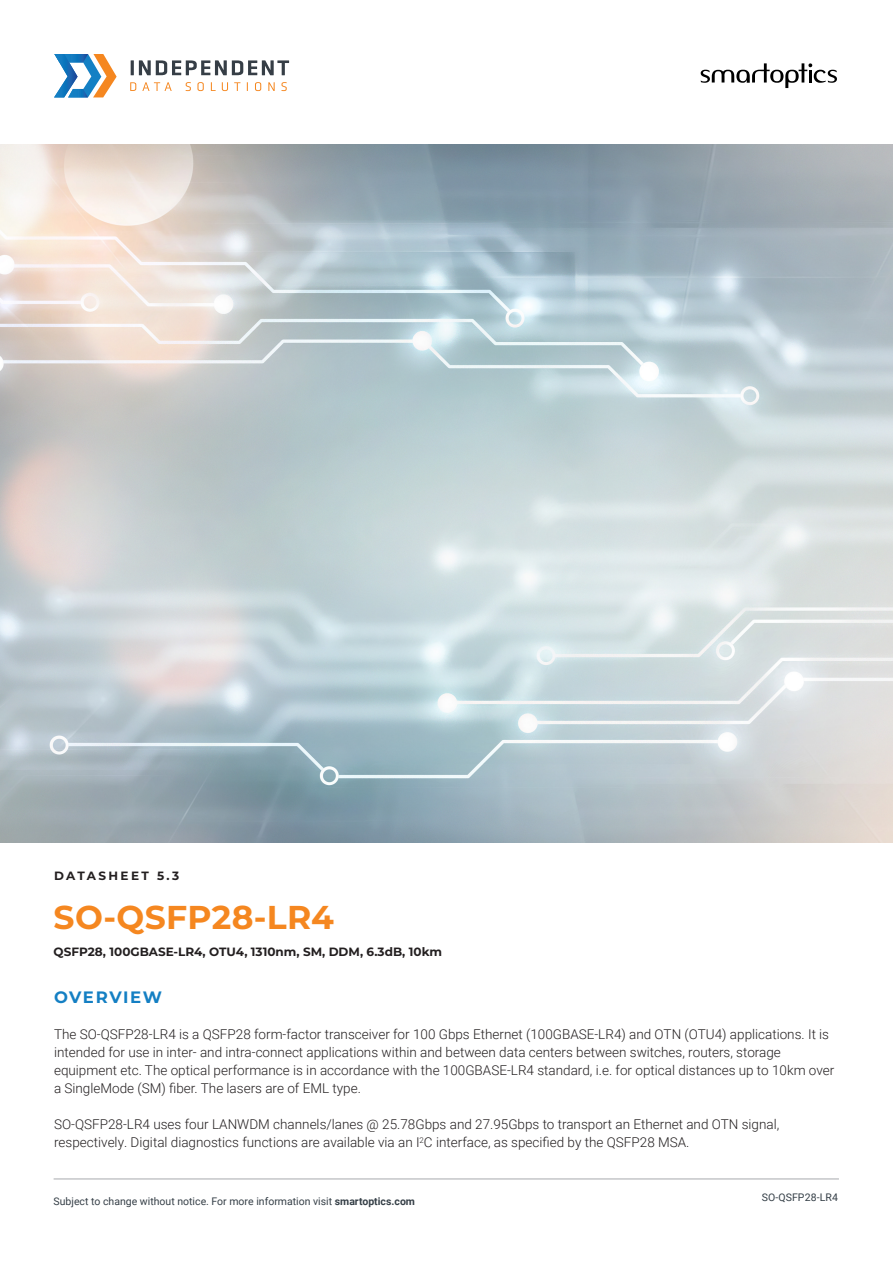
<style>
.page{position:relative;width:893px;height:1263px;background:#fff}
.page>*{position:absolute;margin:0;border:0;box-sizing:border-box;transform-origin:0 0}
.t1{font:700 33px "Montserrat";letter-spacing:.01em;color:#f58720}
.t2{font:700 16.5px "Montserrat";letter-spacing:.09em;color:#147fc3}
.t3{font:300 13.5px/18px "Roboto";color:#231f20}
.t4{font:700 12px "Montserrat";color:#231f20}
.t5{font:700 12px "Montserrat";letter-spacing:.2em;color:#231f20}
.t6{font:10.5px "Roboto";color:#353f47}
.s1{font-weight:700}
</style>
<div class="page">
<hr style="left:54px;top:1179px;width:785px;height:1px;background:#a8a9ad">
<svg style="left:131px;top:60px;width:158px;height:15px"></svg>
<svg style="left:130px;top:82px;width:6px;height:9px"></svg>
<svg style="left:142px;top:82px;width:30px;height:9px"></svg>
<svg style="left:186px;top:82px;width:5px;height:9px"></svg>
<svg style="left:197px;top:82px;width:7px;height:9px"></svg>
<svg style="left:211px;top:82px;width:5px;height:9px"></svg>
<svg style="left:222px;top:82px;width:6px;height:9px"></svg>
<svg style="left:234px;top:82px;width:6px;height:9px"></svg>
<svg style="left:255px;top:82px;width:6px;height:9px"></svg>
<svg style="left:268px;top:82px;width:7px;height:9px"></svg>
<svg style="left:281px;top:82px;width:6px;height:9px"></svg>
<svg style="left:54px;top:54px;width:63px;height:43px"></svg>
<svg style="left:700px;top:63px;width:137px;height:25px"></svg>
<p class="t5" style="left:54px;top:867px;width:127px">DATASHEET 5.3</p>
<p class="t1" style="left:54px;top:894px;width:282px">SO-QSFP28-LR4</p>
<p class="t4" style="left:54px;top:944px;width:390px">QSFP28, 100GBASE-LR4, OTU4, 1310nm, SM, DDM, 6.3dB, 10km</p>
<p class="t2" style="left:54px;top:985px;width:109px">OVERVIEW</p>
<p class="t3" style="left:54px;top:1025px;width:776px">The SO-QSFP28-LR4 is a QSFP28 form-factor transceiver for 100 Gbps Ethernet (100GBASE-LR4) and OTN (OTU4) applications. It is intended for use in inter- and intra-connect applications within and between data centers between switches, routers, storage</p>
<p class="t3" style="left:54px;top:1061px;width:781px">equipment etc. The optical performance is in accordance with the 100GBASE-LR4 standard, i.e. for optical distances up to 10km over a SingleMode (SM) fiber. The lasers are of EML type.</p>
<p class="t3" style="left:54px;top:1115px;width:726px">SO-QSFP28-LR4 uses four LANWDM channels/lanes @ 25.78Gbps and 27.95Gbps to transport an Ethernet and OTN signal,</p>
<p class="t3" style="left:54px;top:1133px;width:637px">respectively. Digital diagnostics functions are available via an I<sup>2</sup>C interface, as specified by the QSFP28 MSA.</p>
<p class="t6" style="left:54px;top:1194px;width:363px">Subject to change without notice. For more information visit <span class="s1">smartoptics.com</span></p>
<p class="t6" style="left:761px;top:1190px;width:78px">SO-QSFP28-LR4</p>
</div>
